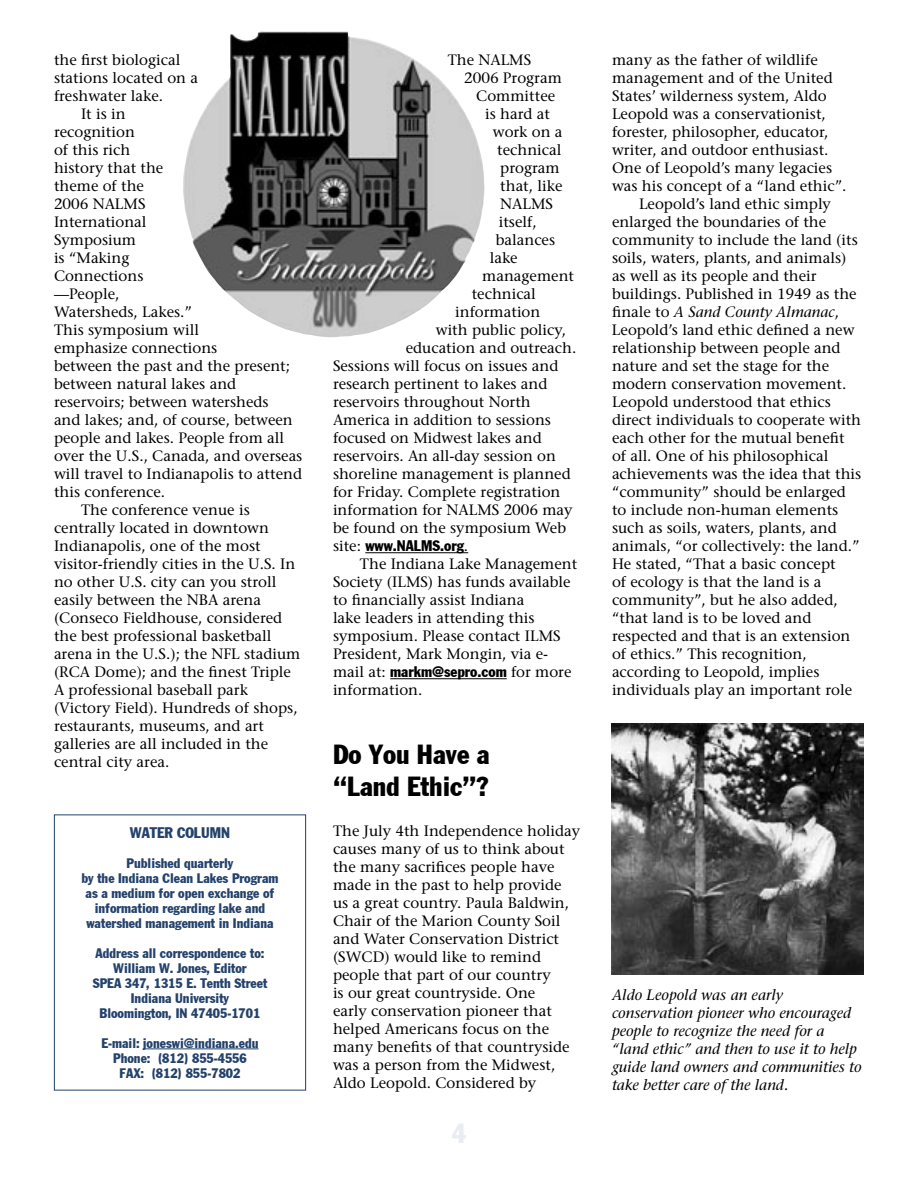
<style>
.page{position:relative;width:918px;height:1188px;background:#fff}
.page>*{position:absolute;margin:0;border:0;box-sizing:border-box;transform-origin:0 0}
.t1{font:27px/32.4px "Jack Condensed";color:#000}
.t2{font:27px "Jack Condensed";color:#e9ecf0}
.t3{font:15px/18px "Stone Serif";color:#000}
.t4{font:italic 15px/18px "Stone Serif";color:#000}
.t5{font:15px "Jack Condensed";color:#000}
.t6{font:15px "Jack Condensed";color:#24426b}
.t7{font:13.5px/15px "Jack Condensed";color:#24426b;text-align:center}
.s1{font-family:"Stone Serif"}
.s2{font-style:normal}
</style>
<div class="page">
<hr style="left:365px;top:552px;width:103px;height:1px;background:#000">
<hr style="left:390px;top:678px;width:117px;height:1px;background:#000">
<img style="left:183px;top:31px;width:302px;height:307px">
<img style="left:612px;top:723px;width:251px;height:252px">
<hr style="left:143px;top:1049px;width:116px;height:1px;background:#24426b">
<div style="left:54px;top:814px;width:252px;height:276px;border:1px solid #24426b"></div>
<p class="t3" style="left:54px;top:51px;width:128px">the first biological</p>
<p class="t3" style="left:54px;top:69px;width:146px">stations located on a</p>
<p class="t3" style="left:54px;top:87px;width:111px">freshwater lake.</p>
<p class="t3" style="left:81px;top:105px;width:46px">It is in</p>
<p class="t3" style="left:54px;top:123px;width:82px">recognition</p>
<p class="t3" style="left:54px;top:141px;width:78px">of this rich</p>
<p class="t3" style="left:54px;top:159px;width:111px">history that the</p>
<p class="t3" style="left:54px;top:177px;width:91px">theme of the</p>
<p class="t3" style="left:54px;top:195px;width:93px">2006 NALMS</p>
<p class="t3" style="left:54px;top:213px;width:94px">International</p>
<p class="t3" style="left:54px;top:231px;width:84px">Symposium</p>
<p class="t3" style="left:54px;top:249px;width:77px">is “Making</p>
<p class="t3" style="left:54px;top:267px;width:91px">Connections</p>
<p class="t3" style="left:54px;top:285px;width:67px">—People,</p>
<p class="t3" style="left:54px;top:303px;width:140px">Watersheds, Lakes.”</p>
<p class="t3" style="left:54px;top:321px;width:147px">This symposium will</p>
<p class="t3" style="left:54px;top:339px;width:165px">emphasize connections</p>
<p class="t3" style="left:54px;top:357px;width:238px">between the past and the present;</p>
<p class="t3" style="left:54px;top:375px;width:184px">between natural lakes and</p>
<p class="t3" style="left:54px;top:393px;width:216px">reservoirs; between watersheds</p>
<p class="t3" style="left:54px;top:411px;width:240px">and lakes; and, of course, between</p>
<p class="t3" style="left:54px;top:429px;width:232px">people and lakes. People from all</p>
<p class="t3" style="left:54px;top:447px;width:250px">over the U.S., Canada, and overseas</p>
<p class="t3" style="left:54px;top:465px;width:250px">will travel to Indianapolis to attend</p>
<p class="t3" style="left:54px;top:483px;width:113px">this conference.</p>
<p class="t3" style="left:81px;top:501px;width:170px">The conference venue is</p>
<p class="t3" style="left:54px;top:519px;width:217px">centrally located in downtown</p>
<p class="t3" style="left:54px;top:537px;width:208px">Indianapolis, one of the most</p>
<p class="t3" style="left:54px;top:555px;width:243px">visitor-friendly cities in the U.S. In</p>
<p class="t3" style="left:54px;top:573px;width:224px">no other U.S. city can you stroll</p>
<p class="t3" style="left:54px;top:591px;width:209px">easily between the NBA arena</p>
<p class="t3" style="left:54px;top:609px;width:230px">(Conseco Fieldhouse, considered</p>
<p class="t3" style="left:54px;top:627px;width:219px">the best professional basketball</p>
<p class="t3" style="left:54px;top:645px;width:248px">arena in the U.S.); the NFL stadium</p>
<p class="t3" style="left:54px;top:663px;width:239px">(RCA Dome); and the finest Triple</p>
<p class="t3" style="left:54px;top:681px;width:195px">A professional baseball park</p>
<p class="t3" style="left:54px;top:699px;width:245px">(Victory Field). Hundreds of shops,</p>
<p class="t3" style="left:54px;top:717px;width:211px">restaurants, museums, and art</p>
<p class="t3" style="left:54px;top:735px;width:216px">galleries are all included in the</p>
<p class="t3" style="left:54px;top:753px;width:117px">central city area.</p>
<p class="t6" style="left:130px;top:823px;width:102px">WATER COLUMN</p>
<p class="t7" style="left:81px;top:855px;width:199px">Published quarterly<br>by the Indiana Clean Lakes Program as a medium for open exchange of information regarding lake and watershed management in Indiana</p>
<p class="t7" style="left:93px;top:945px;width:176px">Address all correspondence to:<br>William W. Jones, Editor<br>SPEA 347, 1315 E. Tenth Street<br>Indiana University<br>Bloomington, IN 47405-1701</p>
<p class="t7" style="left:101px;top:1035px;width:159px">E-mail: joneswi@indiana.edu<br>Phone: (812) 855-4556<br>FAX: (812) 855-7802</p>
<p class="t3" style="left:448px;top:51px;width:85px">The NALMS</p>
<p class="t3" style="left:464px;top:69px;width:99px">2006 Program</p>
<p class="t3" style="left:476px;top:87px;width:80px">Committee</p>
<p class="t3" style="left:485px;top:105px;width:66px">is hard at</p>
<p class="t3" style="left:493px;top:123px;width:71px">work on a</p>
<p class="t3" style="left:497px;top:141px;width:66px">technical</p>
<p class="t3" style="left:500px;top:159px;width:61px">program</p>
<p class="t3" style="left:500px;top:177px;width:64px">that, like</p>
<p class="t3" style="left:500px;top:195px;width:54px">NALMS</p>
<p class="t3" style="left:499px;top:213px;width:39px">itself,</p>
<p class="t3" style="left:496px;top:231px;width:61px">balances</p>
<p class="t3" style="left:490px;top:249px;width:29px">lake</p>
<p class="t3" style="left:482px;top:267px;width:93px">management</p>
<p class="t3" style="left:472px;top:285px;width:66px">technical</p>
<p class="t3" style="left:455px;top:303px;width:87px">information</p>
<p class="t3" style="left:436px;top:321px;width:132px">with public policy,</p>
<p class="t3" style="left:406px;top:339px;width:172px">education and outreach.</p>
<p class="t3" style="left:333px;top:357px;width:227px">Sessions will focus on issues and</p>
<p class="t3" style="left:333px;top:375px;width:216px">research pertinent to lakes and</p>
<p class="t3" style="left:333px;top:393px;width:199px">reservoirs throughout North</p>
<p class="t3" style="left:333px;top:411px;width:219px">America in addition to sessions</p>
<p class="t3" style="left:333px;top:429px;width:210px">focused on Midwest lakes and</p>
<p class="t3" style="left:333px;top:447px;width:224px">reservoirs. An all-day session on</p>
<p class="t3" style="left:333px;top:465px;width:239px">shoreline management is planned</p>
<p class="t3" style="left:333px;top:483px;width:229px">for Friday. Complete registration</p>
<p class="t3" style="left:333px;top:501px;width:241px">information for NALMS 2006 may</p>
<p class="t3" style="left:333px;top:519px;width:235px">be found on the symposium Web</p>
<p class="t5" style="left:333px;top:537px;width:137px"><span class="s1">site:</span> www.NALMS.org<span class="s1">.</span></p>
<p class="t3" style="left:333px;top:555px;width:246px;text-indent:27px">The Indiana Lake Management<br>Society (ILMS) has funds available to financially assist Indiana<br>lake leaders in attending this symposium. Please contact ILMS<br>President, Mark Mongin, via e-</p>
<p class="t5" style="left:333px;top:663px;width:240px"><span class="s1">mail at:</span> markm@sepro.com <span class="s1">for more</span></p>
<p class="t3" style="left:333px;top:681px;width:91px">information.</p>
<h1 class="t1" style="left:333px;top:737px;width:158px">Do You Have a “Land Ethic”?</h1>
<p class="t3" style="left:333px;top:821px;width:249px">The July 4th Independence holiday causes many of us to think about the many sacrifices people have made in the past to help provide us a great country. Paula Baldwin,<br>Chair of the Marion County Soil and Water Conservation District (SWCD) would like to remind people that part of our country<br>is our great countryside. One<br>early conservation pioneer that helped Americans focus on the many benefits of that countryside was a person from the Midwest,<br>Aldo Leopold. Considered by</p>
<h1 class="t2" style="left:452px;top:1117px;width:16px">4</h1>
<p class="t3" style="left:612px;top:51px;width:207px">many as the father of wildlife</p>
<p class="t3" style="left:612px;top:69px;width:222px">management and of the United</p>
<p class="t3" style="left:612px;top:87px;width:216px">States’ wilderness system, Aldo</p>
<p class="t3" style="left:612px;top:105px;width:215px">Leopold was a conservationist,</p>
<p class="t3" style="left:612px;top:123px;width:218px">forester, philosopher, educator,</p>
<p class="t3" style="left:612px;top:141px;width:218px">writer, and outdoor enthusiast.</p>
<p class="t3" style="left:612px;top:159px;width:222px">One of Leopold’s many legacies</p>
<p class="t3" style="left:612px;top:177px;width:236px">was his concept of a “land ethic”.</p>
<p class="t3" style="left:639px;top:195px;width:193px">Leopold’s land ethic simply</p>
<p class="t3" style="left:612px;top:213px;width:216px">enlarged the boundaries of the</p>
<p class="t3" style="left:612px;top:231px;width:247px">community to include the land (its</p>
<p class="t3" style="left:612px;top:249px;width:236px">soils, waters, plants, and animals)</p>
<p class="t3" style="left:612px;top:267px;width:206px">as well as its people and their</p>
<p class="t3" style="left:612px;top:285px;width:246px">buildings. Published in 1949 as the</p>
<p class="t4" style="left:612px;top:303px;width:229px"><span class="s2">finale to</span> A Sand County Almanac<span class="s2">,</span></p>
<p class="t3" style="left:612px;top:321px;width:244px">Leopold’s land ethic defined a new</p>
<p class="t3" style="left:612px;top:339px;width:230px">relationship between people and</p>
<p class="t3" style="left:612px;top:357px;width:219px">nature and set the stage for the</p>
<p class="t3" style="left:612px;top:375px;width:236px">modern conservation movement.</p>
<p class="t3" style="left:612px;top:393px;width:220px">Leopold understood that ethics</p>
<p class="t3" style="left:612px;top:411px;width:251px">direct individuals to cooperate with</p>
<p class="t3" style="left:612px;top:429px;width:234px">each other for the mutual benefit</p>
<p class="t3" style="left:612px;top:447px;width:218px">of all. One of his philosophical</p>
<p class="t3" style="left:612px;top:465px;width:251px">achievements was the idea that this</p>
<p class="t3" style="left:612px;top:483px;width:235px">“community” should be enlarged</p>
<p class="t3" style="left:612px;top:501px;width:228px">to include non-human elements</p>
<p class="t3" style="left:612px;top:519px;width:226px">such as soils, waters, plants, and</p>
<p class="t3" style="left:612px;top:537px;width:249px">animals, “or collectively: the land.”</p>
<p class="t3" style="left:612px;top:555px;width:225px">He stated, “That a basic concept</p>
<p class="t3" style="left:612px;top:573px;width:211px">of ecology is that the land is a</p>
<p class="t3" style="left:612px;top:591px;width:227px">community”, but he also added,</p>
<p class="t3" style="left:612px;top:609px;width:201px">“that land is to be loved and</p>
<p class="t3" style="left:612px;top:627px;width:240px">respected and that is an extension</p>
<p class="t3" style="left:612px;top:645px;width:196px">of ethics.” This recognition,</p>
<p class="t3" style="left:612px;top:663px;width:209px">according to Leopold, implies</p>
<p class="t3" style="left:612px;top:681px;width:242px">individuals play an important role</p>
<p class="t4" style="left:612px;top:986px;width:251px">Aldo Leopold was an early conservation pioneer who encouraged people to recognize the need for a “land ethic” and then to use it to help guide land owners and communities to take better care of the land.</p>
</div>
